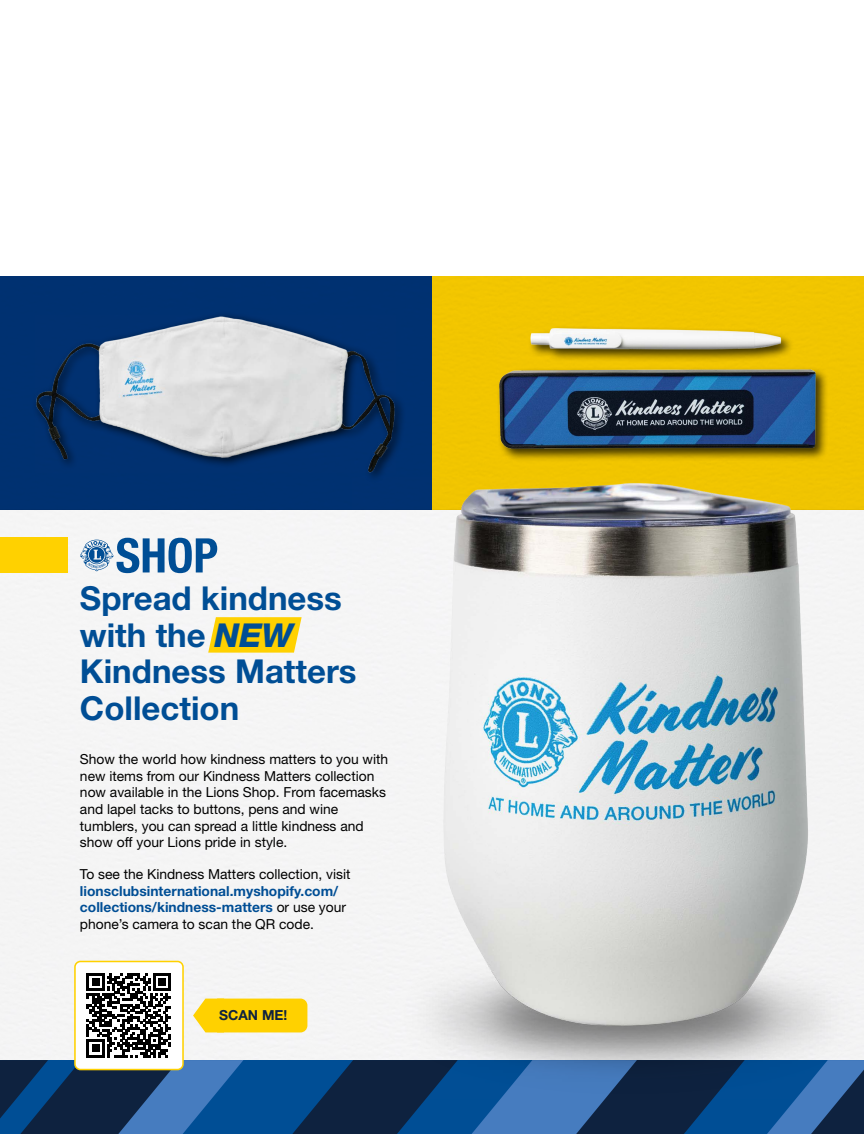
<style>
.page{position:relative;width:864px;height:1134px;background:#fff}
.page>*{position:absolute;margin:0;border:0;box-sizing:border-box;transform-origin:0 0}
.t1{font:700 33px/36.9px "Helvetica Neue LT Std";color:#004e95}
.t2{font:13.8px/16.6px "Helvetica Neue LT Std";color:#000}
.t3{font:700 13.8px/16.6px "Helvetica Neue LT Std";color:#004e95}
.t4{font:700 13.8px "Helvetica Neue LT Std";color:#0e223f}
.s1{font-weight:800;font-style:italic}
.s2{font-weight:400;color:#000}
</style>
<div class="page">
<img style="left:0;top:276px;width:432px;height:689px">
<div style="left:432px;top:275px;width:432px;height:234px;background:#f1c500"></div>
<svg style="left:208px;top:617px;width:94px;height:36px;background:#fdd419"></svg>
<svg style="left:472px;top:1099px;width:273px;height:35px;background:#204e83"></svg>
<svg style="left:80px;top:538px;width:137px;height:35px"></svg>
<img style="left:352px;top:477px;width:512px;height:622px">
<div style="left:0;top:538px;width:67px;height:35px;background:#ffd100"></div>
<div style="left:496px;top:326px;width:333px;height:136px;background:#000;opacity:.75"></div>
<img style="left:497px;top:328px;width:320px;height:122px">
<div style="left:31px;top:311px;width:375px;height:172px;background:#003171"></div>
<img style="left:36px;top:315px;width:360px;height:158px">
<div style="left:74px;top:961px;width:110px;height:109px;border:2px solid #ffd100;border-radius:6px"></div>
<svg style="left:0;top:965px;width:458px;height:169px"></svg>
<svg style="left:767px;top:1060px;width:97px;height:74px;background:#225893"></svg>
<h1 class="t1" style="left:80px;top:579px;width:278px">Spread kindness with the <span class="s1">NEW<br></span>Kindness Matters<br>Collection</h1>
<p class="t2" style="left:80px;top:751px;width:310px">Show the world how kindness matters to you with new items from our Kindness Matters collection now available in the Lions Shop. From facemasks and lapel tacks to buttons, pens and wine tumblers, you can spread a little kindness and show off your Lions pride in style.</p>
<p class="t2" style="left:80px;top:866px;width:272px">To see the Kindness Matters collection, visit</p>
<p class="t3" style="left:80px;top:882px;width:268px">lionsclubsinternational.myshopify.com/ collections/kindness-matters <span class="s2">or use your phone’s camera to scan the QR code.</span></p>
<p class="t4" style="left:219px;top:1007px;width:70px">SCAN ME!</p>
</div>
